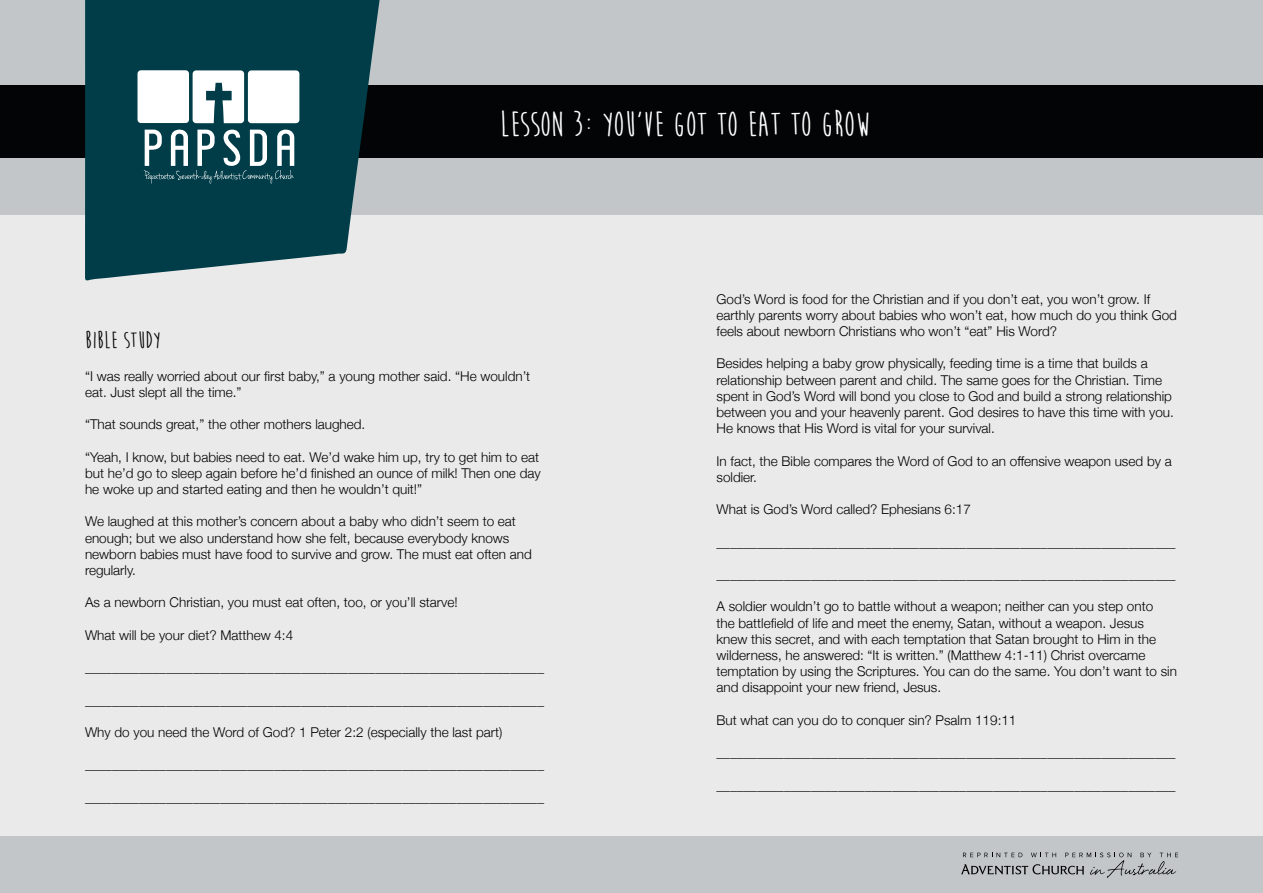
<style>
.page{position:relative;width:1263px;height:893px;background:#c2c6c9}
.page>*{position:absolute;margin:0;border:0;box-sizing:border-box;transform-origin:0 0}
.t1{font:700 36px "Moon Flower";color:#fff}
.t2{font:700 24px "Moon Flower";color:#000}
.t3{font:300 13.5px/16.2px "Helvetica Neue";color:#000}
</style>
<div class="page">
<div style="left:0;top:215px;width:1263px;height:621px;background:#eaeaea"></div>
<div style="left:0;top:85px;width:1263px;height:72px;background:#030405"></div>
<svg style="left:961px;top:853px;width:217px;height:25px"></svg>
<svg style="left:85px;top:0;width:298px;height:280px;background:#1c5059"></svg>
<div style="left:137px;top:70px;width:52px;height:53px;background:#fff;border-radius:3px"></div>
<svg style="left:193px;top:70px;width:51px;height:53px;background:#cdd8db"></svg>
<div style="left:248px;top:70px;width:51px;height:53px;background:#fff;border-radius:3px"></div>
<svg style="left:144px;top:130px;width:150px;height:54px;background:#447078"></svg>
<h1 class="t1" style="left:500px;top:105px;width:372px">LESSON 3: YOU’VE GOT TO EAT TO GROW</h1>
<h2 class="t2" style="left:85px;top:328px;width:77px">BIBLE STUDY</h2>
<p class="t3" style="left:85px;top:367px;width:447px">“I was really worried about our first baby,” a young mother said. “He wouldn’t eat. Just slept all the time.”</p>
<p class="t3" style="left:85px;top:415px;width:282px">“That sounds great,” the other mothers laughed.</p>
<p class="t3" style="left:85px;top:448px;width:457px;text-align:justify">“Yeah, I know, but babies need to eat. We’d wake him up, try to get him to eat but he’d go to sleep again before he’d finished an ounce of milk! Then one day he woke up and started eating and then he wouldn’t quit!”</p>
<p class="t3" style="left:85px;top:513px;width:448px">We laughed at this mother’s concern about a baby who didn’t seem to eat enough; but we also understand how she felt, because everybody knows newborn babies must have food to survive and grow. The must eat often and regularly.</p>
<p class="t3" style="left:85px;top:594px;width:374px">As a newborn Christian, you must eat often, too, or you’ll starve!</p>
<p class="t3" style="left:85px;top:626px;width:210px">What will be your diet? Matthew 4:4</p>
<p class="t3" style="left:85px;top:658px;width:460px">____________________________________________________________________</p>
<p class="t3" style="left:85px;top:691px;width:460px">____________________________________________________________________</p>
<p class="t3" style="left:85px;top:723px;width:419px">Why do you need the Word of God? 1 Peter 2:2 (especially the last part)</p>
<p class="t3" style="left:85px;top:756px;width:460px">____________________________________________________________________</p>
<p class="t3" style="left:85px;top:788px;width:460px">____________________________________________________________________</p>
<p class="t3" style="left:716px;top:290px;width:462px">God’s Word is food for the Christian and if you don’t eat, you won’t grow. If earthly parents worry about babies who won’t eat, how much do you think God feels about newborn Christians who won’t “eat” His Word?</p>
<p class="t3" style="left:716px;top:354px;width:459px">Besides helping a baby grow physically, feeding time is a time that builds a relationship between parent and child. The same goes for the Christian. Time spent in God’s Word will bond you close to God and build a strong relationship between you and your heavenly parent. God desires to have this time with you.<br>He knows that His Word is vital for your survival.</p>
<p class="t3" style="left:716px;top:452px;width:457px">In fact, the Bible compares the Word of God to an offensive weapon used by a soldier.</p>
<p class="t3" style="left:716px;top:500px;width:256px">What is God’s Word called? Ephesians 6:17</p>
<p class="t3" style="left:716px;top:533px;width:460px">____________________________________________________________________</p>
<p class="t3" style="left:716px;top:565px;width:460px">____________________________________________________________________</p>
<p class="t3" style="left:716px;top:597px;width:462px">A soldier wouldn’t go to battle without a weapon; neither can you step onto<br>the battlefield of life and meet the enemy, Satan, without a weapon. Jesus knew this secret, and with each temptation that Satan brought to Him in the wilderness, he answered: “It is written.” (Matthew 4:1-11) Christ overcame temptation by using the Scriptures. You can do the same. You don’t want to sin and disappoint your new friend, Jesus.</p>
<p class="t3" style="left:716px;top:711px;width:301px">But what can you do to conquer sin? Psalm 119:11</p>
<p class="t3" style="left:716px;top:743px;width:460px">____________________________________________________________________</p>
<p class="t3" style="left:716px;top:776px;width:460px">____________________________________________________________________</p>
</div>
